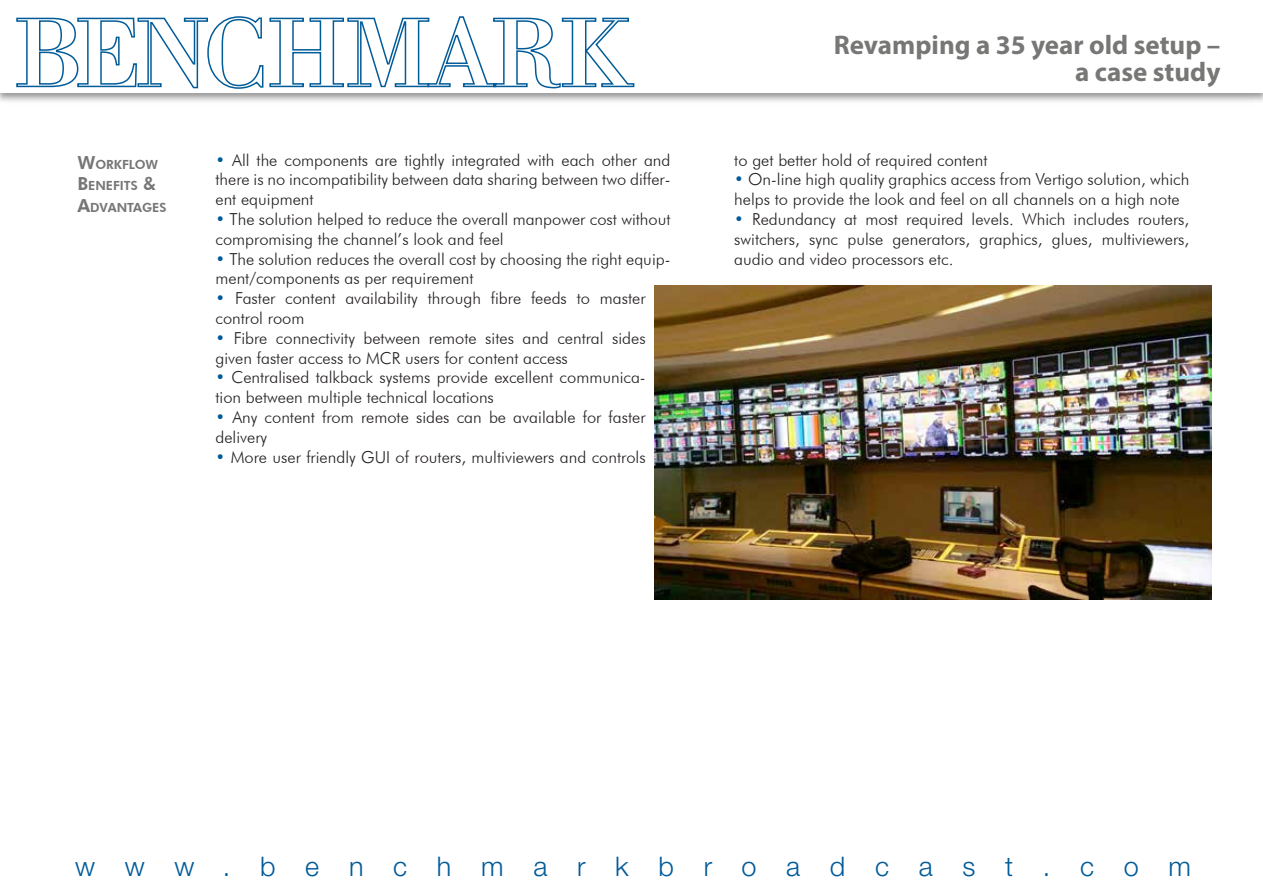
<style>
.page{position:relative;width:1263px;height:893px;background:#fff}
.page>*{position:absolute;margin:0;border:0;box-sizing:border-box;transform-origin:0 0}
.t1{font:700 27px/27px "Myriad Pro";color:#777776;text-align:right}
.t2{font:300 27px "Helvetica Neue";letter-spacing:1.1em;color:#005b99}
.t3{font:300 16.5px/19.8px "Futura BT";color:#231f20}
.t4{font:800 12.6px/21.6px "Futura BT";color:#767676}
.s1{font-size:18px}
.s2{color:#005b99}
</style>
<div class="page">
<img style="left:655px;top:286px;width:557px;height:314px">
<svg style="left:16px;top:16px;width:619px;height:73px"></svg>
<p class="t4" style="left:77px;top:153px;width:91px"><span class="s1">W</span>ORKFLOW<br><span class="s1">B</span>ENEFITS <span class="s1">&amp;<br>A</span>DVANTAGES</p>
<p class="t3" style="left:215px;top:150px;width:456px;text-align:justify"><span class="s2">•</span> All the components are tightly integrated with each other and there is no incompatibility between data sharing between two differ&shy;ent equipment</p>
<p class="t3" style="left:215px;top:209px;width:456px"><span class="s2">•</span> The solution helped to reduce the overall manpower cost without compromising the channel’s look and feel</p>
<p class="t3" style="left:215px;top:249px;width:456px"><span class="s2">•</span> The solution reduces the overall cost by choosing the right equip&shy;ment/components as per requirement</p>
<p class="t3" style="left:215px;top:288px;width:432px"><span class="s2">•</span> Faster content availability through fibre feeds to master control room</p>
<p class="t3" style="left:215px;top:328px;width:432px"><span class="s2">•</span> Fibre connectivity between remote sites and central sides given faster access to MCR users for content access</p>
<p class="t3" style="left:215px;top:367px;width:432px"><span class="s2">•</span> Centralised talkback systems provide excellent communica&shy;tion between multiple technical locations</p>
<p class="t3" style="left:215px;top:407px;width:432px"><span class="s2">•</span> Any content from remote sides can be available for faster delivery</p>
<p class="t3" style="left:215px;top:447px;width:432px"><span class="s2">•</span> More user friendly GUI of routers, multiviewers and controls</p>
<h1 class="t1" style="left:834px;top:31px;width:388px">Revamping a 35 year old setup – a case study</h1>
<p class="t3" style="left:734px;top:150px;width:255px">to get better hold of required content</p>
<p class="t3" style="left:734px;top:169px;width:456px"><span class="s2">•</span> On-line high quality graphics access from Vertigo solution, which helps to provide the look and feel on all channels on a high note</p>
<p class="t3" style="left:734px;top:209px;width:456px;text-align:justify"><span class="s2">•</span> Redundancy at most required levels. Which includes routers, switchers, sync pulse generators, graphics, glues, multiviewers, audio and video processors etc.</p>
<h1 class="t2" style="left:75px;top:849px;width:1117px">www.benchmarkbroadcast.com</h1>
</div>
